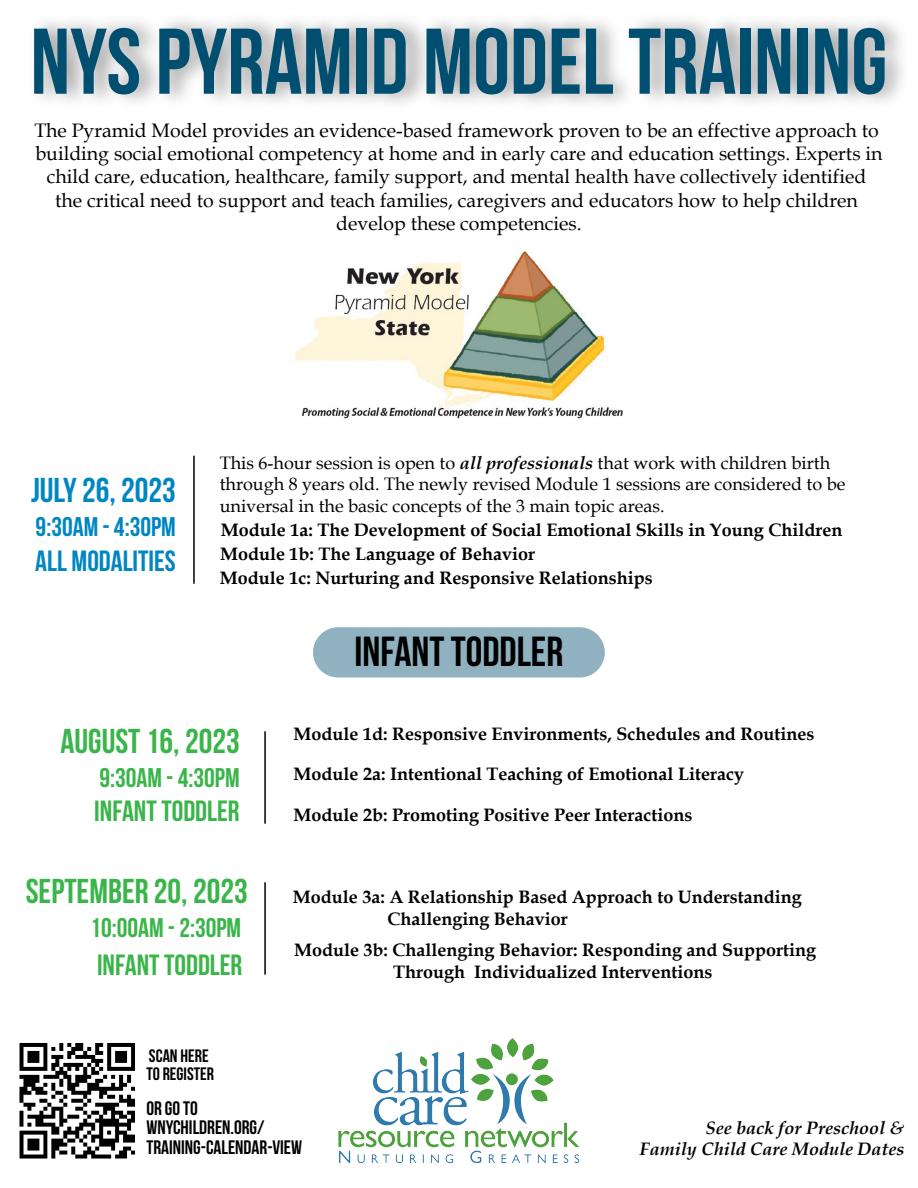
<style>
.page{position:relative;width:918px;height:1188px;background:#fff}
.page>*{position:absolute;margin:0;border:0;box-sizing:border-box;transform-origin:0 0}
.t1{font:93px "Bebas Neue";color:#004f71}
.t2{font:42px "Bebas Neue";color:#000}
.t3{font:34.5px "Bebas Neue";color:#39b54a}
.t4{font:34.5px "Bebas Neue";color:#0086c1}
.t5{font:29.25px "Bebas Neue";color:#39b54a}
.t6{font:29.25px "Bebas Neue";color:#0086c1}
.t7{font:27px "Bebas Neue";color:#39b54a}
.t8{font:27px "Bebas Neue";color:#0086c1}
.t9{font:19.5px/23.4px "Book Antiqua";color:#000;text-align:center}
.t10{font:19.5px/19.5px "Bebas Neue";color:#000}
.t11{font:700 18px/23.7px "Book Antiqua";color:#000}
.t12{font:18px/21.6px "Book Antiqua";color:#000}
.t13{font:italic 700 18px/21.6px "Book Antiqua";color:#000;text-align:right}
.t14{font:18px/18px "Bebas Neue";color:#000}
.s1{font-weight:700;font-style:italic}
</style>
<div class="page">
<img style="left:295px;top:251px;width:328px;height:168px">
<hr style="left:193px;top:456px;width:2px;height:128px;background:#000">
<div style="left:313px;top:627px;width:292px;height:51px;background:#8fb1c0;border-radius:25px"></div>
<img style="left:338px;top:1038px;width:242px;height:126px">
<hr style="left:264px;top:731px;width:2px;height:93px;background:#000">
<hr style="left:264px;top:882px;width:2px;height:93px;background:#000">
<img style="left:19px;top:1043px;width:116px;height:116px">
<p class="t1" style="left:31px;top:11px;width:858px">NYS PYRAMID MODEL TRAINING</p>
<p class="t9" style="left:34px;top:118px;width:850px">The Pyramid Model provides an evidence-based framework proven to be an effective approach to building social emotional competency at home and in early care and education settings. Experts in child care, education, healthcare, family support, and mental health have collectively identified the critical need to support and teach families, caregivers and educators how to help children develop these competencies.</p>
<p class="t4" style="left:31px;top:471px;width:146px">JULY 26, 2023</p>
<p class="t8" style="left:36px;top:512px;width:142px">9:30AM - 4:30PM</p>
<p class="t6" style="left:35px;top:545px;width:142px">ALL MODALITIES</p>
<p class="t12" style="left:220px;top:452px;width:627px">This 6-hour session is open to <span class="s1">all professionals</span> that work with children birth through 8 years old. The newly revised Module 1 sessions are considered to be universal in the basic concepts of the 3 main topic areas.</p>
<p class="t11" style="left:220px;top:518px;width:624px">Module 1a: The Development of Social Emotional Skills in Young Children<br>Module 1b: The Language of Behavior<br>Module 1c: Nurturing and Responsive Relationships</p>
<p class="t2" style="left:355px;top:629px;width:210px">INFANT TODDLER</p>
<p class="t3" style="left:60px;top:722px;width:181px">AUGUST 16, 2023</p>
<p class="t7" style="left:99px;top:762px;width:142px">9:30AM - 4:30PM</p>
<p class="t5" style="left:94px;top:795px;width:147px">INFANT TODDLER</p>
<p class="t3" style="left:26px;top:872px;width:223px">SEPTEMBER 20, 2023</p>
<p class="t7" style="left:90px;top:913px;width:152px">10:00AM - 2:30PM</p>
<p class="t5" style="left:97px;top:949px;width:147px">INFANT TODDLER</p>
<p class="t11" style="left:294px;top:722px;width:522px">Module 1d: Responsive Environments, Schedules and Routines</p>
<p class="t11" style="left:294px;top:762px;width:452px">Module 2a: Intentional Teaching of Emotional Literacy</p>
<p class="t11" style="left:294px;top:803px;width:400px">Module 2b: Promoting Positive Peer Interactions</p>
<p class="t11" style="left:387px;top:886px;width:416px;line-height:21.6px;text-indent:-94px">Module 3a: A Relationship Based Approach to Understanding<br>Challenging Behavior</p>
<p class="t11" style="left:294px;top:939px;width:523px;line-height:21.6px;text-align:center">Module 3b: Challenging Behavior: Responding and Supporting<br>Through Individualized Interventions</p>
<p class="t14" style="left:146px;top:1046px;width:69px">SCAN HERE<br>TO REGISTER</p>
<p class="t10" style="left:146px;top:1098px;width:157px">OR GO TO<br>WNYCHILDREN.ORG/<br>TRAINING-CALENDAR-VIEW</p>
<p class="t13" style="left:640px;top:1116px;width:266px">See back for Preschool &amp;<br>Family Child Care Module Dates</p>
</div>
